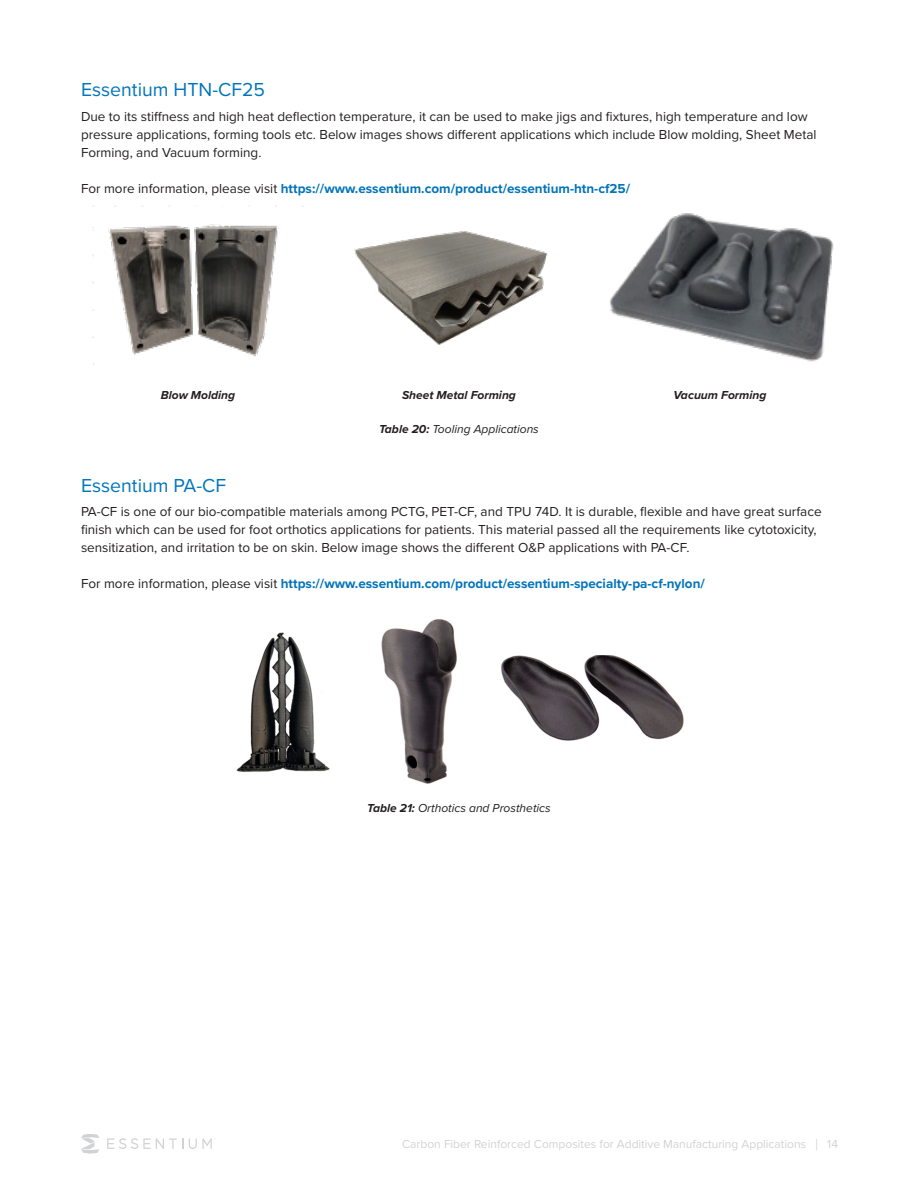
<style>
.page{position:relative;width:918px;height:1188px;background:#fff}
.page>*{position:absolute;margin:0;border:0;box-sizing:border-box;transform-origin:0 0}
.t1{font:19.5px "Proxima Nova";color:#0075bb}
.t2{font:13.5px/18px "Proxima Nova";color:#231f20}
.t3{font:700 13.5px "Proxima Nova";color:#0274ba}
.t4{font:12px "Proxima Nova";color:#d1d2d4}
.t5{font:italic 12px "Proxima Nova";color:#231f20}
.t6{font:italic 700 12px "Proxima Nova";color:#231f20}
.s1{font-weight:400;color:#231f20}
.s2{font-weight:700}
.s3{font-size:15.9px}
</style>
<div class="page">
<img style="left:92px;top:205px;width:212px;height:159px">
<img style="left:354px;top:231px;width:194px;height:114px">
<img style="left:610px;top:213px;width:224px;height:149px">
<img style="left:236px;top:632px;width:94px;height:140px">
<img style="left:381px;top:619px;width:76px;height:165px">
<img style="left:501px;top:655px;width:183px;height:86px">
<svg style="left:81px;top:1134px;width:18px;height:20px"></svg>
<svg style="left:107px;top:1138px;width:76px;height:11px"></svg>
<svg style="left:189px;top:1138px;width:23px;height:11px"></svg>
<p class="t1" style="left:81px;top:75px;width:186px">Essentium HTN-CF25</p>
<p class="t2" style="left:81px;top:107px;width:737px">Due to its stiffness and high heat deflection temperature, it can be used to make jigs and fixtures, high temperature and low pressure applications, forming tools etc. Below images shows different applications which include Blow molding, Sheet Metal<br>Forming, and Vacuum forming.</p>
<p class="t3" style="left:81px;top:179px;width:551px"><span class="s1">For more information, please visit</span> https://www.essentium.com/product/essentium-htn-cf25/</p>
<p class="t6" style="left:161px;top:386px;width:76px">Blow Molding</p>
<p class="t6" style="left:402px;top:386px;width:115px">Sheet Metal Forming</p>
<p class="t6" style="left:674px;top:386px;width:94px">Vacuum Forming</p>
<p class="t5" style="left:379px;top:420px;width:161px"><span class="s2">Table 20:</span> Tooling Applications</p>
<p class="t1" style="left:81px;top:471px;width:147px">Essentium PA-CF</p>
<p class="t2" style="left:81px;top:502px;width:742px">PA-CF is one of our bio-compatible materials among PCTG, PET-CF, and TPU 74D. It is durable, flexible and have great surface finish which can be used for foot orthotics applications for patients. This material passed all the requirements like cytotoxicity, sensitization, and irritation to be on skin. Below image shows the different O&amp;P applications with PA-CF.</p>
<p class="t3" style="left:81px;top:574px;width:625px"><span class="s1">For more information, please visit</span> https://www.essentium.com/product/essentium-specialty-pa-cf-nylon/</p>
<p class="t5" style="left:367px;top:799px;width:185px"><span class="s2">Table 21:</span> Orthotics and Prosthetics</p>
<p class="t4" style="left:402px;top:1135px;width:437px">Carbon Fiber Reinforced Composites for Additive Manufacturing Applications <span class="s3">|</span> 14</p>
</div>
